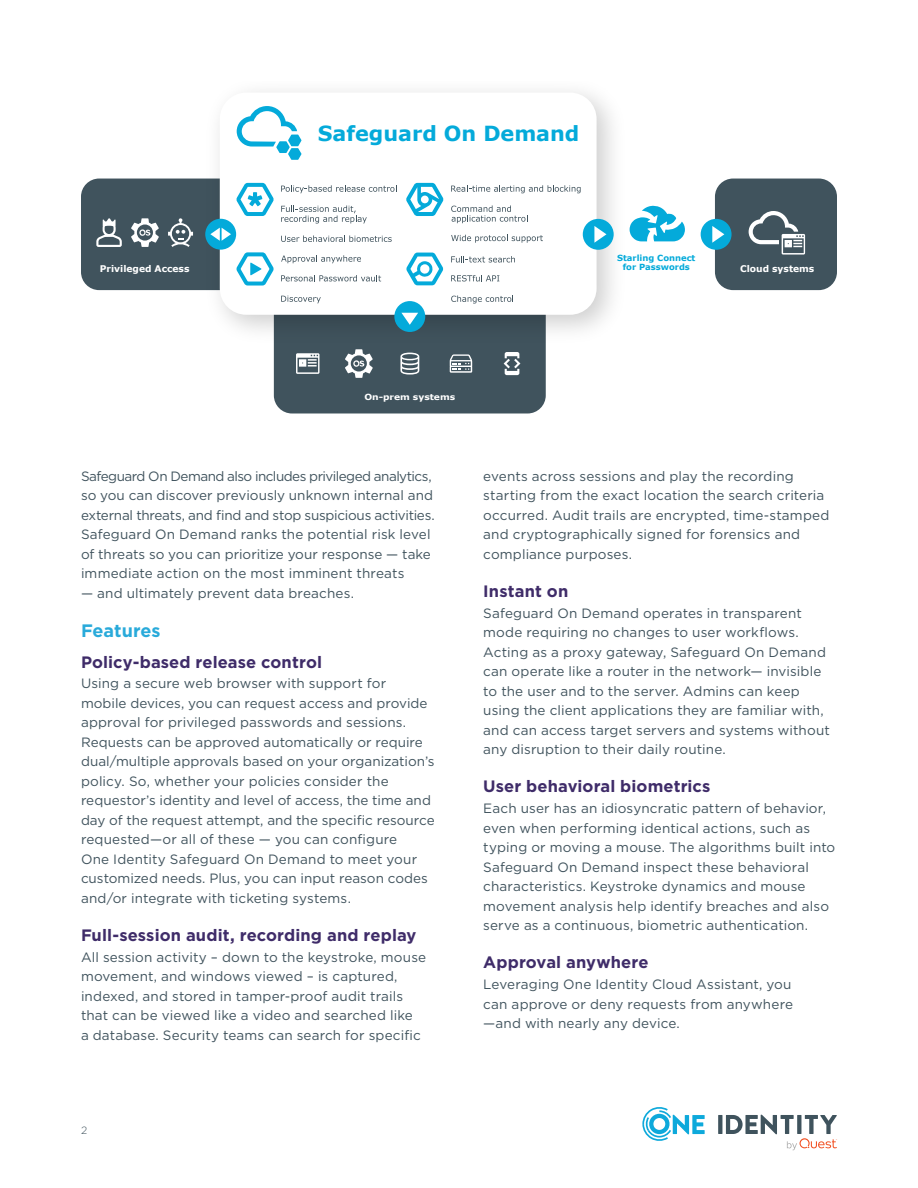
<style>
.page{position:relative;width:918px;height:1188px;background:#fff}
.page>*{position:absolute;margin:0;border:0;box-sizing:border-box;transform-origin:0 0}
.t1{font:700 20.85px "Verdana";color:#04aada}
.Section_Heading_1{font:700 18px "Gotham";color:#29aada}
.Section_Heading_2{font:700 16.5px "Gotham";letter-spacing:.005em;color:#3f2c69}
.Body{font:13.5px/19.5px "Gotham";letter-spacing:.005em;color:#40535d}
.t2{font:300 10.5px "Gotham";color:#40535d}
.t3{font:700 9.15px "Verdana";color:#fff}
.t4{font:700 8.4px/9px "Verdana";color:#04aada;text-align:center}
.t5{font:700 8.4px "Verdana";color:#fff;scale:1.09 1}
</style>
<div class="page">
<svg style="left:718px;top:1115px;width:4px;height:19px"></svg>
<svg style="left:726px;top:1115px;width:111px;height:35px"></svg>
<svg style="left:642px;top:1107px;width:63px;height:34px"></svg>
<div style="left:81px;top:179px;width:162px;height:111px;background:#40535d;border-radius:18px"></div>
<div style="left:274px;top:251px;width:272px;height:162px;background:#40535d;border-radius:18px"></div>
<img style="left:195px;top:91px;width:435px;height:263px">
<div style="left:220px;top:93px;width:377px;height:222px;background:#fff;border-radius:26px"></div>
<div style="left:715px;top:179px;width:122px;height:111px;background:#40535d;border-radius:18px"></div>
<svg style="left:281px;top:185px;width:116px;height:8px"></svg>
<svg style="left:451px;top:185px;width:130px;height:8px"></svg>
<svg style="left:281px;top:235px;width:111px;height:7px"></svg>
<svg style="left:451px;top:205px;width:77px;height:18px"></svg>
<svg style="left:281px;top:255px;width:80px;height:8px"></svg>
<svg style="left:451px;top:235px;width:92px;height:8px"></svg>
<svg style="left:281px;top:205px;width:86px;height:19px"></svg>
<svg style="left:451px;top:256px;width:64px;height:7px"></svg>
<svg style="left:281px;top:275px;width:100px;height:6px"></svg>
<svg style="left:451px;top:275px;width:48px;height:7px"></svg>
<svg style="left:281px;top:296px;width:40px;height:7px"></svg>
<svg style="left:451px;top:295px;width:62px;height:9px"></svg>
<div style="left:394px;top:301px;width:31px;height:31px;background:#04aada;border-radius:50%"></div>
<svg style="left:401px;top:313px;width:17px;height:12px"></svg>
<div style="left:583px;top:219px;width:31px;height:31px;background:#04aada;border-radius:50%"></div>
<svg style="left:594px;top:226px;width:12px;height:17px"></svg>
<div style="left:701px;top:219px;width:31px;height:31px;background:#04aada;border-radius:50%"></div>
<svg style="left:712px;top:226px;width:12px;height:17px"></svg>
<div style="left:205px;top:219px;width:31px;height:31px;background:#04aada;border-radius:50%"></div>
<svg style="left:210px;top:228px;width:21px;height:13px"></svg>
<svg style="left:630px;top:206px;width:55px;height:35px"></svg>
<svg style="left:296px;top:353px;width:23px;height:21px"></svg>
<svg style="left:749px;top:211px;width:56px;height:44px"></svg>
<svg style="left:400px;top:353px;width:19px;height:22px"></svg>
<svg style="left:504px;top:352px;width:16px;height:23px"></svg>
<svg style="left:168px;top:218px;width:25px;height:29px"></svg>
<svg style="left:96px;top:218px;width:26px;height:29px"></svg>
<svg style="left:131px;top:218px;width:28px;height:29px"></svg>
<svg style="left:345px;top:349px;width:28px;height:29px"></svg>
<svg style="left:406px;top:183px;width:38px;height:33px"></svg>
<svg style="left:236px;top:183px;width:38px;height:33px"></svg>
<svg style="left:236px;top:252px;width:38px;height:34px"></svg>
<svg style="left:406px;top:253px;width:37px;height:32px"></svg>
<svg style="left:450px;top:354px;width:22px;height:19px"></svg>
<svg style="left:237px;top:106px;width:64px;height:54px"></svg>
<p class="t1" style="left:318px;top:118px;width:263px">Safeguard On Demand</p>
<p class="t3" style="left:100px;top:262px;width:91px">Privileged Access</p>
<p class="t4" style="left:617px;top:254px;width:80px">Starling Connect for Passwords</p>
<p class="t3" style="left:740px;top:262px;width:76px">Cloud systems</p>
<p class="t5" style="left:364px;top:391px;width:85px">On-prem systems</p>
<p class="Body" style="left:81px;top:466px;width:355px">Safeguard On Demand also includes privileged analytics, so you can discover previously unknown internal and external threats, and find and stop suspicious activities.<br>Safeguard On Demand ranks the potential risk level of threats so you can prioritize your response — take immediate action on the most imminent threats</p>
<p class="Body" style="left:81px;top:583px;width:275px">— and ultimately prevent data breaches.</p>
<p class="Section_Heading_1" style="left:81px;top:619px;width:81px">Features</p>
<p class="Section_Heading_2" style="left:81px;top:651px;width:243px">Policy-based release control</p>
<p class="Body" style="left:81px;top:674px;width:355px">Using a secure web browser with support for mobile devices, you can request access and provide approval for privileged passwords and sessions.<br>Requests can be approved automatically or require dual/multiple approvals based on your organization’s policy. So, whether your policies consider the requestor’s identity and level of access, the time and day of the request attempt, and the specific resource requested—or all of these — you can configure<br>One Identity Safeguard On Demand to meet your customized needs. Plus, you can input reason codes and/or integrate with ticketing systems.</p>
<p class="Section_Heading_2" style="left:81px;top:924px;width:337px">Full-session audit, recording and replay</p>
<p class="Body" style="left:81px;top:947px;width:347px">All session activity – down to the keystroke, mouse movement, and windows viewed – is captured, indexed, and stored in tamper-proof audit trails that can be viewed like a video and searched like<br>a database. Security teams can search for specific</p>
<p class="t2" style="left:81px;top:1124px;width:8px">2</p>
<p class="Body" style="left:483px;top:466px;width:348px">events across sessions and play the recording starting from the exact location the search criteria occurred. Audit trails are encrypted, time-stamped and cryptographically signed for forensics and compliance purposes.</p>
<p class="Section_Heading_2" style="left:483px;top:580px;width:86px">Instant on</p>
<p class="Body" style="left:483px;top:603px;width:348px">Safeguard On Demand operates in transparent mode requiring no changes to user workflows.<br>Acting as a proxy gateway, Safeguard On Demand can operate like a router in the network— invisible to the user and to the server. Admins can keep using the client applications they are familiar with, and can access target servers and systems without any disruption to their daily routine.</p>
<p class="Section_Heading_2" style="left:483px;top:776px;width:229px">User behavioral biometrics</p>
<p class="Body" style="left:483px;top:798px;width:354px">Each user has an idiosyncratic pattern of behavior, even when performing identical actions, such as typing or moving a mouse. The algorithms built into Safeguard On Demand inspect these behavioral characteristics. Keystroke dynamics and mouse movement analysis help identify breaches and also serve as a continuous, biometric authentication.</p>
<p class="Section_Heading_2" style="left:483px;top:952px;width:167px">Approval anywhere</p>
<p class="Body" style="left:483px;top:974px;width:311px">Leveraging One Identity Cloud Assistant, you can approve or deny requests from anywhere —and with nearly any device.</p>
</div>
